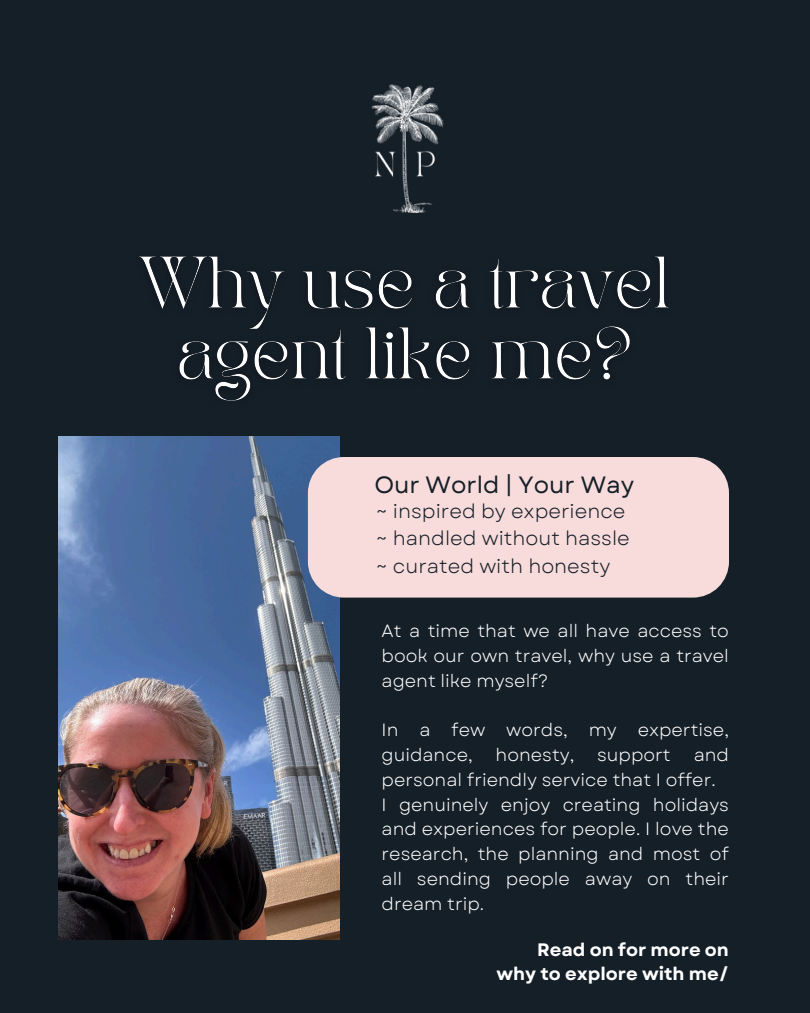
<style>
.page{position:relative;width:810px;height:1013px;background:#fff}
.page>*{position:absolute;margin:0;border:0;box-sizing:border-box;transform-origin:0 0}
.t1{font:23.5px "Garet";color:#151f28}
.t2{font:19.6px "Garet";color:#151f28}
.t3{font:700 18px/24.8px "Garet";color:#fff;text-align:right}
.t4{font:17.8px/24.8px "Garet";color:#fff;text-align:justify}
</style>
<div class="page">
<div style="left:0;top:0;width:810px;height:1012px;background:#151f28"></div>
<img style="left:58px;top:436px;width:281px;height:503px">
<img style="left:371px;top:85px;width:73px;height:127px">
<div style="left:308px;top:457px;width:421px;height:140px;background:#f8dbdb"></div>
<img style="left:139px;top:256px;width:530px;height:145px">
<h2 class="t1" style="left:374px;top:468px;width:261px">Our World | Your Way</h2>
<p class="t2" style="left:376px;top:497px;width:251px">~ inspired by experience</p>
<p class="t2" style="left:376px;top:524px;width:256px">~ handled without hassle</p>
<h3 class="t2" style="left:376px;top:551px;width:236px">~ curated with honesty</h3>
<p class="t4" style="left:382px;top:618px;width:349px">At a time that we all have access to book our own travel, why use a travel agent like myself?</p>
<p class="t4" style="left:382px;top:717px;width:349px">In a few words, my expertise, guidance,</p>
<p class="t4" style="left:382px;top:742px;width:349px;text-indent:312px">and personal friendly service that I offer.</p>
<p class="t4" style="left:382px;top:792px;width:349px">I genuinely enjoy creating holidays and experiences for people. I love the research, the planning and most of all sending people away on their dream trip.</p>
<p class="t4" style="left:496px;top:742px;width:80px">honesty,</p>
<p class="t4" style="left:597px;top:742px;width:75px">support</p>
<p class="t3" style="left:497px;top:936px;width:234px">Read on for more on why to explore with me/</p>
</div>
